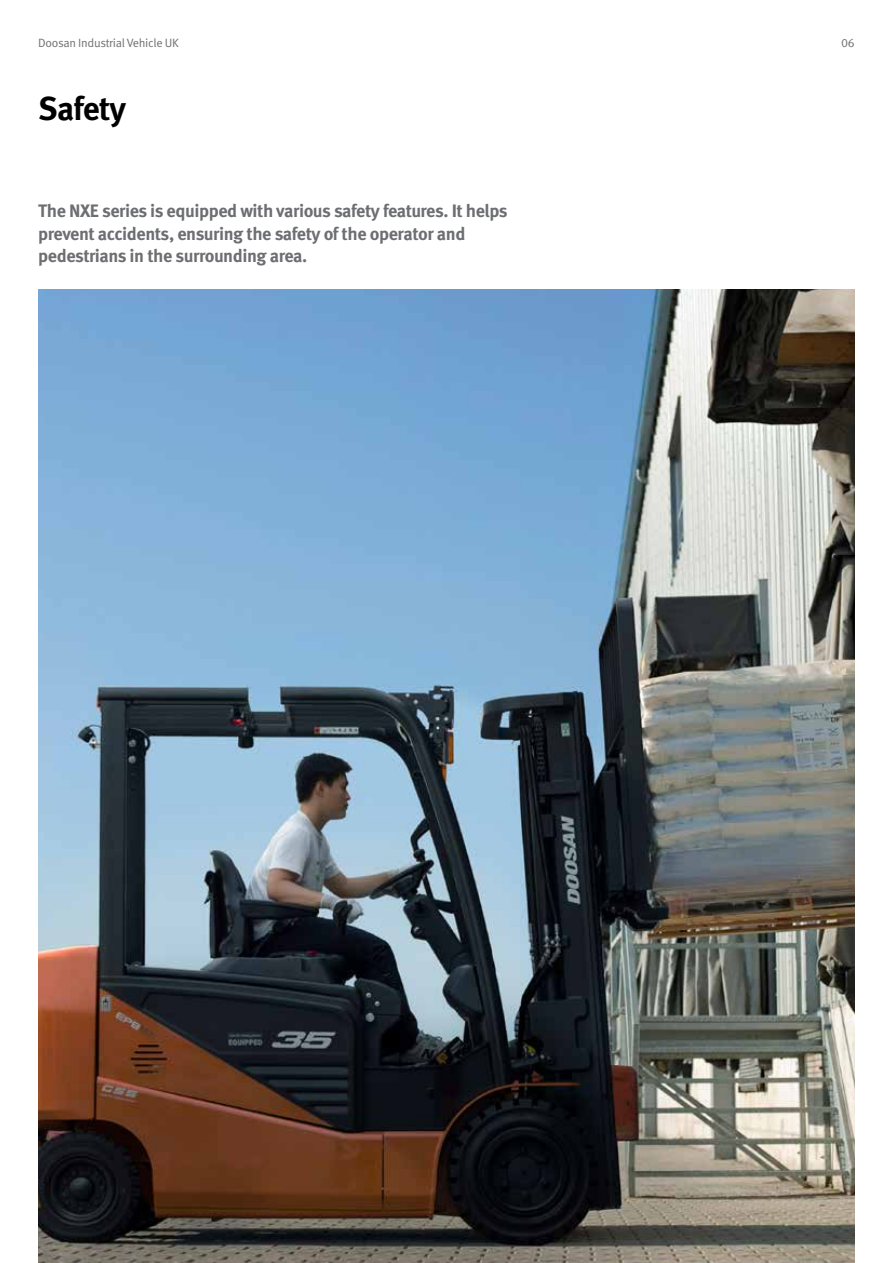
<style>
.page{position:relative;width:893px;height:1263px;background:#fff}
.page>*{position:absolute;margin:0;border:0;box-sizing:border-box;transform-origin:0 0}
.t1{font:700 33px "Meta Pro";letter-spacing:-.025em;color:#000}
.t2{font:700 18px/22.5px "Meta Pro";letter-spacing:-.025em;color:#6d6e71}
.t3{font:12px "Meta Pro Norm";letter-spacing:-.025em;color:#6d6e71}
</style>
<div class="page">
<img style="left:38px;top:289px;width:817px;height:974px">
<p class="t3" style="left:38px;top:34px;width:142px">Doosan Industrial Vehicle UK</p>
<p class="t3" style="left:841px;top:34px;width:15px">06</p>
<h1 class="t1" style="left:38px;top:83px;width:90px">Safety</h1>
<p class="t2" style="left:38px;top:199px;width:471px">The NXE series is equipped with various safety features. It helps prevent accidents, ensuring the safety of the operator and pedestrians in the surrounding area.</p>
</div>
